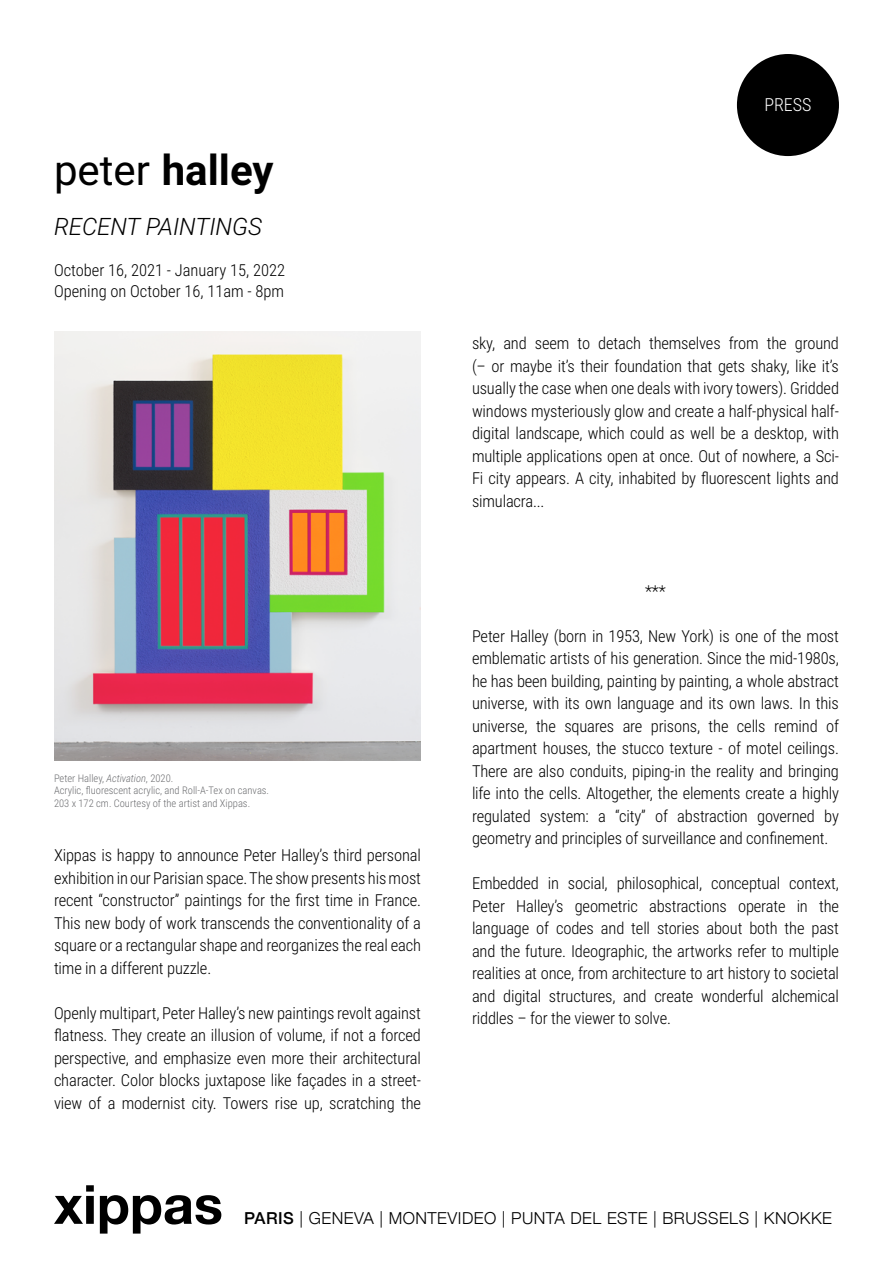
<style>
.page{position:relative;width:893px;height:1263px;background:#fff}
.page>*{position:absolute;margin:0;border:0;box-sizing:border-box;transform-origin:0 0}
.t1{font:700 54px "Helvetica Neue";color:#000}
.t2{font:700 42px "Roboto";color:#000}
.t3{font:italic 300 24px "Roboto";color:#000}
.t4{font:300 18px "Roboto Condensed";color:#fff}
.t5{font:300 16.5px/22.5px "Roboto Condensed";letter-spacing:-.01em;color:#000;text-align:justify}
.t6{font:300 16.5px "Helvetica Neue";letter-spacing:.03em;color:#000}
.t7{font:300 10.5px/12.6px "Roboto Condensed";color:#6d6e71}
.s1{font-weight:400}
.s2{font-style:italic}
.s3{font-weight:500}
</style>
<div class="page">
<div style="left:737px;top:54px;width:102px;height:102px;background:#000;border-radius:50%"></div>
<img style="left:54px;top:332px;width:367px;height:428px">
<h2 class="t2" style="left:54px;top:141px;width:221px"><span class="s1">peter</span> halley</h2>
<h3 class="t3" style="left:54px;top:209px;width:209px">RECENT PAINTINGS</h3>
<p class="t5" style="left:54px;top:259px;width:233px;line-height:21px">October 16, 2021 - January 15, 2022<br>Opening on October 16, 11am - 8pm</p>
<p class="t7" style="left:54px;top:771px;width:217px">Peter Halley, <span class="s2">Activation</span>, 2020.<br>Acrylic, fluorescent acrylic, and Roll-A-Tex on canvas.<br>203 x 172 cm. Courtesy of the artist and Xippas.</p>
<p class="t5" style="left:54px;top:844px;width:369px">Xippas is happy to announce Peter Halley’s third personal exhibition in our Parisian space. The show presents his most recent “constructor” paintings for the first time in France.<br>This new body of work transcends the conventionality of a square or a rectangular shape and reorganizes the real each time in a different puzzle.</p>
<p class="t5" style="left:54px;top:1001px;width:369px">Openly multipart, Peter Halley’s new paintings revolt against flatness. They create an illusion of volume, if not a forced perspective, and emphasize even more their architectural character. Color blocks juxtapose like façades in a street&shy;view of a modernist city. Towers rise up, scratching the</p>
<p class="t4" style="left:764px;top:92px;width:49px">PRESS</p>
<p class="t5" style="left:472px;top:331px;width:369px">sky, and seem to detach themselves from the ground (– or maybe it’s their foundation that gets shaky, like it’s usually the case when one deals with ivory towers). Gridded windows mysteriously glow and create a half-physical half&shy;digital landscape, which could as well be a desktop, with multiple applications open at once. Out of nowhere, a Sci-Fi city appears. A city, inhabited by fluorescent lights and simulacra...</p>
<p class="t5" style="left:645px;top:579px;width:22px">***</p>
<p class="t5" style="left:472px;top:624px;width:368px">Peter Halley (born in 1953, New York) is one of the most emblematic artists of his generation. Since the mid-1980s, he has been building, painting by painting, a whole abstract universe, with its own language and its own laws. In this universe, the squares are prisons, the cells remind of apartment houses, the stucco texture - of motel ceilings.<br>There are also conduits, piping-in the reality and bringing life into the cells. Altogether, the elements create a highly regulated system: a “city” of abstraction governed by geometry and principles of surveillance and confinement.</p>
<p class="t5" style="left:472px;top:871px;width:369px">Embedded in social, philosophical, conceptual context, Peter Halley’s geometric abstractions operate in the language of codes and tell stories about both the past and the future. Ideographic, the artworks refer to multiple realities at once, from architecture to art history to societal and digital structures, and create wonderful alchemical riddles – for the viewer to solve.</p>
<h1 class="t1" style="left:54px;top:1162px;width:170px">xippas</h1>
<p class="t6" style="left:244px;top:1205px;width:589px"><span class="s3">PARIS</span> | GENEVA | MONTEVIDEO | PUNTA DEL ESTE | BRUSSELS | KNOKKE</p>
</div>
